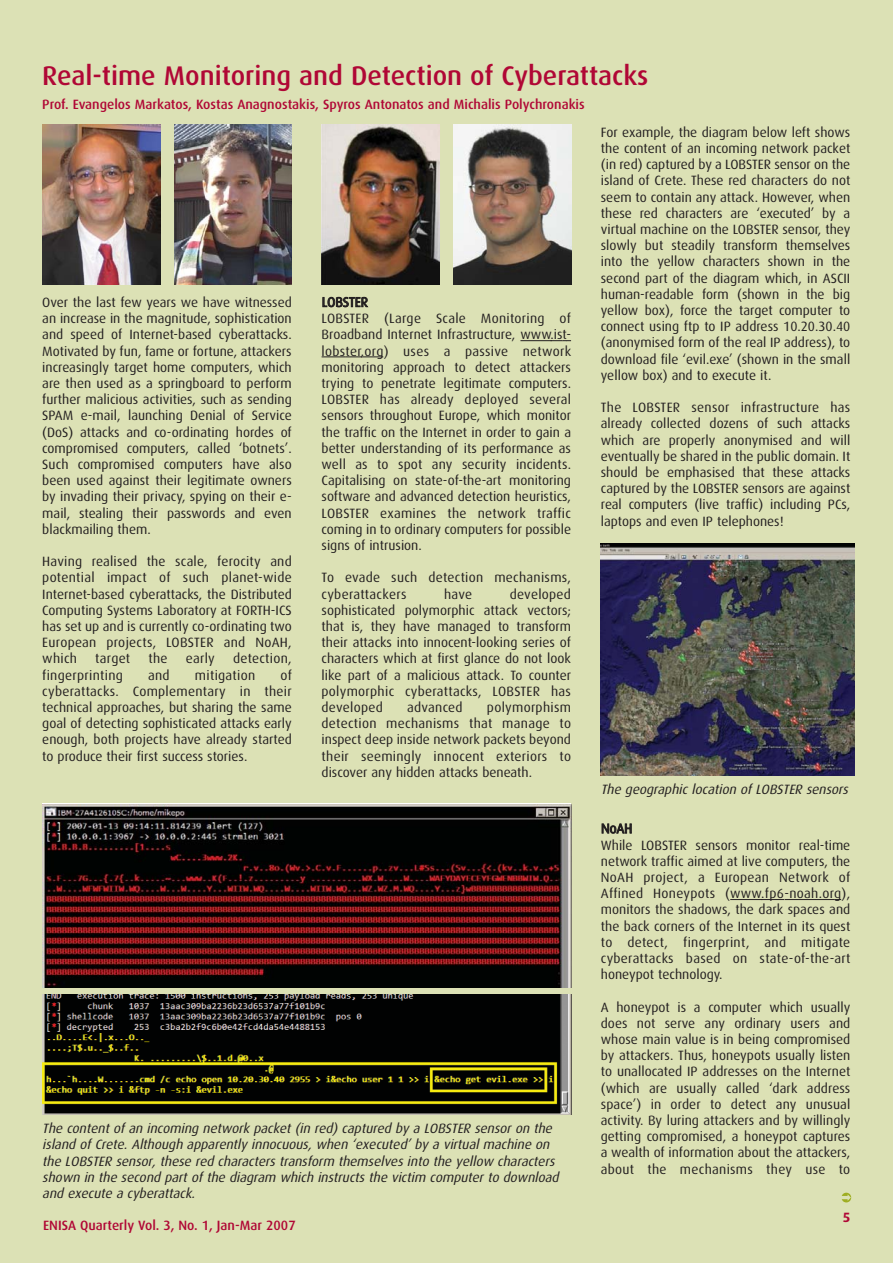
<style>
.page{position:relative;width:893px;height:1263px;background:#dce1b5}
.page>*{position:absolute;margin:0;border:0;box-sizing:border-box;transform-origin:0 0}
.t1{font:500 27px "Dax";color:#b00735}
.t2{font:13.5px/16.2px "Dax";color:#231f20;text-align:justify}
.t3{font:italic 13.5px/16.2px "Dax";color:#231f20}
.t4{font:500 13.5px "Dax";color:#b00735}
.t5{font:13.5px/16.2px "Dax";letter-spacing:.02em;color:#231f20}
.t6{font:700 13.5px "Dax";color:#b00735}
</style>
<div class="page">
<hr style="left:520px;top:340px;width:32px;height:1px;background:#231f20">
<svg style="left:550px;top:340px;width:21px;height:1px"></svg>
<svg style="left:322px;top:357px;width:61px;height:1px"></svg>
<hr style="left:730px;top:899px;width:32px;height:1px;background:#231f20">
<svg style="left:762px;top:899px;width:22px;height:1px"></svg>
<hr style="left:784px;top:899px;width:50px;height:1px;background:#231f20">
<img style="left:42px;top:125px;width:118px;height:159px">
<img style="left:174px;top:125px;width:118px;height:159px">
<img style="left:322px;top:125px;width:117px;height:159px">
<img style="left:453px;top:125px;width:118px;height:159px">
<img style="left:42px;top:804px;width:529px;height:183px">
<img style="left:42px;top:995px;width:529px;height:119px">
<img style="left:601px;top:544px;width:253px;height:232px">
<svg style="left:842px;top:1193px;width:9px;height:9px"></svg>
<p class="t1" style="left:42px;top:64px;width:607px">Real-time Monitoring and Detection of Cyberattacks</p>
<p class="t4" style="left:42px;top:99px;width:544px">Prof. Evangelos Markatos, Kostas Anagnostakis, Spyros Antonatos and Michalis Polychronakis</p>
<p class="t2" style="left:42px;top:295px;width:251px">Over the last few years we have witnessed an increase in the magnitude, sophistication and speed of Internet-based cyberattacks.<br>Motivated by fun, fame or fortune, attackers increasingly target home computers, which are then used as a springboard to perform further malicious activities, such as sending SPAM e-mail, launching Denial of Service (DoS) attacks and co-ordinating hordes of compromised computers, called ‘botnets’.<br>Such compromised computers have also been used against their legitimate owners by invading their privacy, spying on their e&shy;mail, stealing their passwords and even blackmailing them.</p>
<p class="t2" style="left:42px;top:554px;width:251px">Having realised the scale, ferocity and potential impact of such planet-wide Internet-based cyberattacks, the Distributed Computing Systems Laboratory at FORTH-ICS has set up and is currently co-ordinating two European projects, LOBSTER and NoAH, which</p>
<p class="t2" style="left:95px;top:652px;width:37px">target</p>
<p class="t2" style="left:149px;top:652px;width:21px">the</p>
<p class="t2" style="left:186px;top:652px;width:30px">early</p>
<p class="t5" style="left:233px;top:652px;width:60px">detection,</p>
<p class="t5" style="left:42px;top:668px;width:82px">fingerprinting</p>
<p class="t2" style="left:148px;top:668px;width:23px">and</p>
<p class="t5" style="left:195px;top:668px;width:62px">mitigation</p>
<p class="t2" style="left:42px;top:668px;width:251px;text-indent:238px">of cyberattacks. Complementary in their technical approaches, but sharing the same goal of detecting sophisticated attacks early enough, both projects have already started to produce their first success stories.</p>
<p class="t2" style="left:322px;top:295px;width:251px;text-align:left">LOBSTER<br>LOBSTER (Large Scale Monitoring of Broadband Internet Infrastructure, www.ist&shy;lobster.org) uses a passive network monitoring approach to detect attackers trying to penetrate legitimate computers.<br>LOBSTER has already deployed several sensors throughout Europe, which monitor the traffic on the Internet in order to gain a better understanding of its performance as well as to spot any security incidents.<br>Capitalising on state-of-the-art monitoring software and advanced detection heuristics, LOBSTER examines the network traffic coming in to ordinary computers for possible signs of intrusion.</p>
<p class="t5" style="left:322px;top:571px;width:251px">To evade such detection mechanisms, cyberattackers</p>
<p class="t2" style="left:322px;top:587px;width:251px;text-indent:188px">developed sophisticated polymorphic attack vectors; that is, they have managed to transform their attacks into innocent-looking series of characters which at first glance do not look like part of a malicious attack. To counter polymorphic cyberattacks, LOBSTER has developed</p>
<p class="t2" style="left:444px;top:587px;width:30px">have</p>
<p class="t2" style="left:322px;top:700px;width:251px;text-indent:165px">polymorphism detection mechanisms that manage to inspect deep inside network packets beyond their seemingly innocent exteriors to discover any hidden attacks beneath.</p>
<p class="t5" style="left:407px;top:700px;width:57px">advanced</p>
<p class="t3" style="left:42px;top:1121px;width:521px">The content of an incoming network packet (in red) captured by a LOBSTER sensor on the island of Crete. Although apparently innocuous, when ‘executed’ by a virtual machine on the LOBSTER sensor, these red characters transform themselves into the yellow characters shown in the second part of the diagram which instructs the victim computer to download and execute a cyberattack.</p>
<p class="t4" style="left:43px;top:1219px;width:254px">ENISA Quarterly Vol. 3, No. 1, Jan-Mar 2007</p>
<p class="t2" style="left:601px;top:125px;width:251px">For example, the diagram below left shows the content of an incoming network packet (in red) captured by a LOBSTER sensor on the island of Crete. These red characters do not seem to contain any attack. However, when these red characters are ‘executed’ by a virtual machine on the LOBSTER sensor, they slowly but steadily transform themselves into the yellow characters shown in the second part of the diagram which, in ASCII human-readable form (shown in the big yellow box), force the target computer to connect using ftp to IP address 10.20.30.40 (anonymised form of the real IP address), to download file ‘evil.exe’ (shown in the small yellow box) and to execute it.</p>
<p class="t2" style="left:601px;top:400px;width:251px">The LOBSTER sensor infrastructure has already collected dozens of such attacks which are properly anonymised and will eventually be shared in the public domain. It should be emphasised that these attacks captured by the LOBSTER sensors are against real computers (live traffic) including PCs, laptops and even IP telephones!</p>
<p class="t3" style="left:601px;top:782px;width:252px">The geographic location of LOBSTER sensors</p>
<p class="t2" style="left:601px;top:821px;width:251px;text-align:left">NoAH<br>While LOBSTER sensors monitor real-time network traffic aimed at live computers, the NoAH project, a European Network of Affined Honeypots (www.fp6-noah.org), monitors the shadows, the dark spaces and the back corners of the Internet in its quest to detect, fingerprint, and mitigate cyberattacks based on state-of-the-art honeypot technology.</p>
<p class="t2" style="left:601px;top:1000px;width:251px">A honeypot is a computer which usually does not serve any ordinary users and whose main value is in being compromised by attackers. Thus, honeypots usually listen to unallocated IP addresses on the Internet (which are usually called ‘dark address space’) in order to detect any unusual activity. By luring attackers and by willingly getting compromised, a honeypot captures a wealth of information about the attackers, about the mechanisms they use to</p>
<p class="t6" style="left:843px;top:1212px;width:9px">5</p>
</div>
